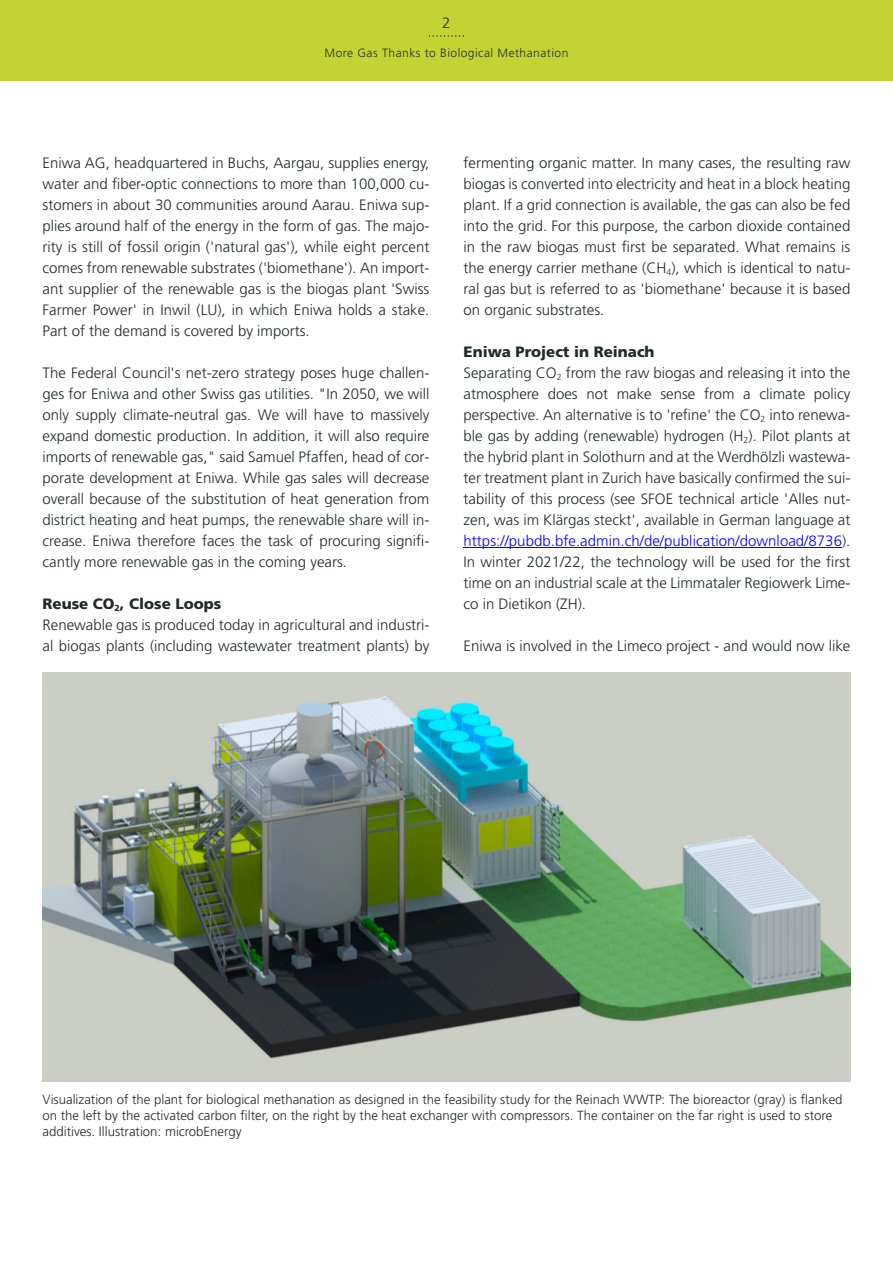
<style>
.page{position:relative;width:893px;height:1263px;background:#fff}
.page>*{position:absolute;margin:0;border:0;box-sizing:border-box;transform-origin:0 0}
.t1{font:300 15px/21px "Frutiger LT Std";color:#1e2a2c;text-align:justify}
.t2{font:300 15px "Frutiger LT Std";color:#213131}
.t3{font:300 13.2px/16.2px "Frutiger LT Std";color:#1e2a2c}
.t4{font:300 12px "Frutiger LT Std";letter-spacing:.04em;color:#213131}
.s1{font-weight:900}
.s2{color:#00f}
</style>
<div class="page">
<div style="left:0;top:0;width:893px;height:81px;background:#c3d333"></div>
<svg style="left:429px;top:35px;width:34px;height:2px"></svg>
<hr style="left:463px;top:547px;width:379px;height:1px;background:#00f">
<img style="left:43px;top:672px;width:807px;height:409px">
<p class="t2" style="left:442px;top:17px;width:10px">2</p>
<p class="t4" style="left:325px;top:48px;width:245px">More Gas Thanks to Biological Methanation</p>
<p class="t1" style="left:43px;top:154px;width:388px">Eniwa AG, headquartered in Buchs, Aargau, supplies energy, water and fiber-optic connections to more than 100,000 cu&shy;stomers in about 30 communities around Aarau. Eniwa sup&shy;plies around half of the energy in the form of gas. The majo&shy;rity is still of fossil origin ('natural gas'), while eight percent comes from renewable substrates ('biomethane'). An import&shy;ant supplier of the renewable gas is the biogas plant 'Swiss Farmer Power' in Inwil (LU), in which Eniwa holds a stake.<br>Part of the demand is covered by imports.</p>
<p class="t1" style="left:43px;top:364px;width:388px">The Federal Council's net-zero strategy poses huge challen&shy;ges for Eniwa and other Swiss gas utilities. "In 2050, we will only supply climate-neutral gas. We will have to massively expand domestic production. In addition, it will also require imports of renewable gas," said Samuel Pfaffen, head of cor&shy;porate development at Eniwa. While gas sales will decrease overall because of the substitution of heat generation from district heating and heat pumps, the renewable share will in&shy;crease. Eniwa therefore faces the task of procuring signifi&shy;cantly more renewable gas in the coming years.</p>
<p class="t1" style="left:43px;top:595px;width:388px;text-align:left"><span class="s1">Reuse CO</span><sub>2</sub><span class="s1">, Close Loops<br></span>Renewable gas is produced today in agricultural and industri&shy;al biogas plants (including wastewater treatment plants) by</p>
<p class="t1" style="left:463px;top:154px;width:388px">fermenting organic matter. In many cases, the resulting raw biogas is converted into electricity and heat in a block heating plant. If a grid connection is available, the gas can also be fed into the grid. For this purpose, the carbon dioxide contained in the raw biogas must first be separated. What remains is the energy carrier methane (CH<sub>4</sub>), which is identical to natu&shy;ral gas but is referred to as 'biomethane' because it is based on organic substrates.</p>
<p class="t1" style="left:463px;top:343px;width:388px;text-align:left"><span class="s1">Eniwa Project in Reinach<br></span>Separating CO<sub>2</sub> from the raw biogas and releasing it into the atmosphere does not make sense from a climate policy perspective. An alternative is to 'refine' the CO<sub>2</sub> into renewa&shy;ble gas by adding (renewable) hydrogen (H<sub>2</sub>). Pilot plants at the hybrid plant in Solothurn and at the Werdhölzli wastewa&shy;ter treatment plant in Zurich have basically confirmed the sui&shy;tability of this process (see SFOE technical article 'Alles nut&shy;zen, was im Klärgas steckt', available in German language at <span class="s2">https://pubdb.bfe.admin.ch/de/publication/download/8736</span>).<br>In winter 2021/22, the technology will be used for the first time on an industrial scale at the Limmataler Regiowerk Lime&shy;co in Dietikon (ZH).</p>
<p class="t1" style="left:463px;top:637px;width:388px">Eniwa is involved in the Limeco project - and would now like</p>
<p class="t3" style="left:43px;top:1092px;width:802px">Visualization of the plant for biological methanation as designed in the feasibility study for the Reinach WWTP: The bioreactor (gray) is flanked on the left by the activated carbon filter, on the right by the heat exchanger with compressors. The container on the far right is used to store additives. Illustration: microbEnergy</p>
</div>
